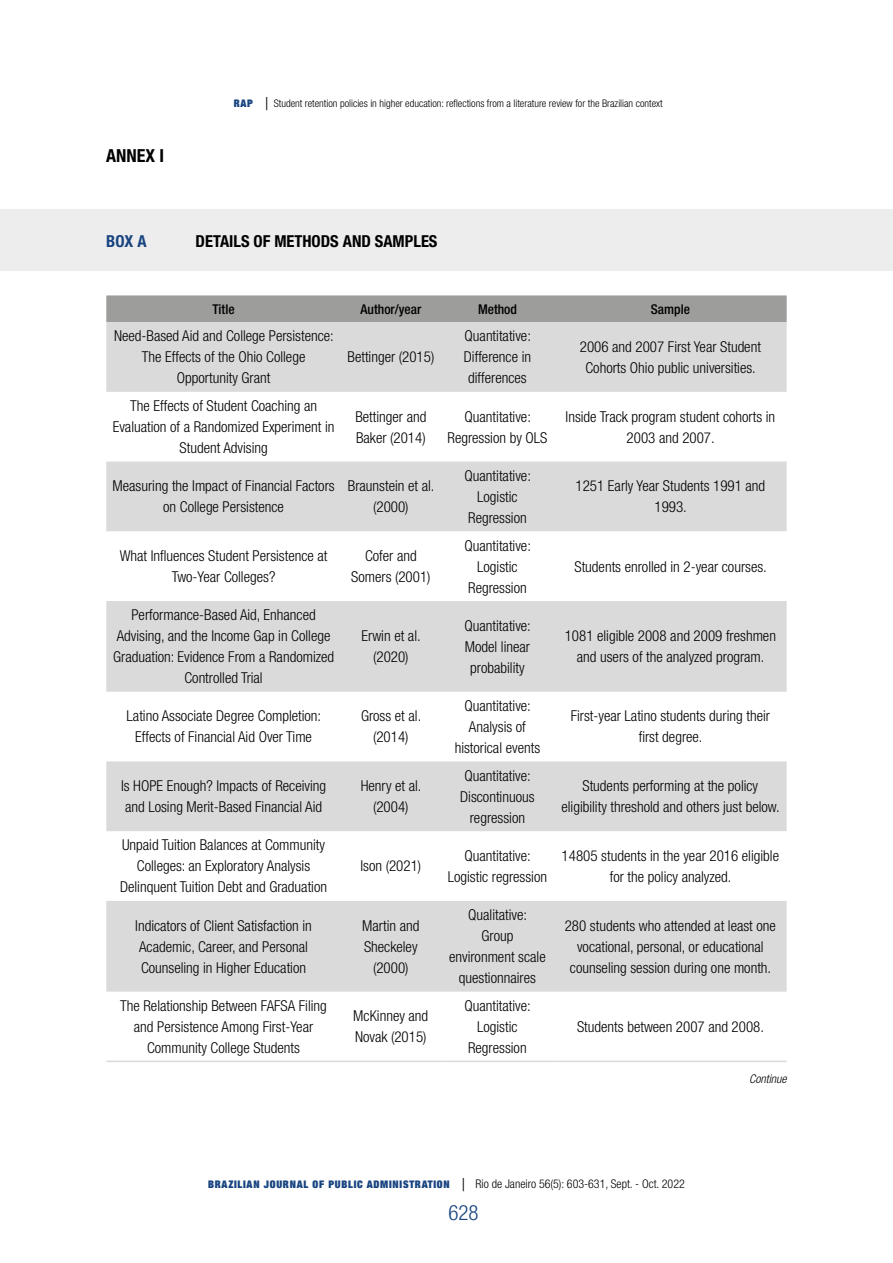
<style>
.page{position:relative;width:893px;height:1263px;background:#fff}
.page>*{position:absolute;margin:0;border:0;box-sizing:border-box;transform-origin:0 0}
.t1{font:300 condensed 21px "Helvetica Neue LT Std";color:#184480}
.t2{font:700 condensed 18px "Helvetica Neue LT Std";color:#000}
.t3{font:700 condensed 16.5px "Helvetica Neue LT Std";color:#000}
.t4{font:700 condensed 16.5px "Helvetica Neue LT Std";color:#184480}
.t5{font:300 condensed 15px/21px "Helvetica Neue LT Std";color:#000;text-align:center}
.t6{font:500 condensed 13.5px "Helvetica Neue LT Std";color:#000}
.t7{font:300 condensed 12px "Helvetica Neue LT Std";color:#000}
.t8{font:italic 300 condensed 12px "Helvetica Neue LT Std";color:#000}
.t9{font:300 condensed 10.5px "Helvetica Neue LT Std";color:#000}
.s1{font-family:"Helvetica Neue";font-weight:900;font-stretch:expanded;color:#184480}
.s2{font-size:18px}
.s3{font-family:"Helvetica Neue";font-weight:900;font-stretch:expanded;font-size:10.5px;color:#184480}
</style>
<div class="page">
<div style="left:0;top:209px;width:893px;height:62px;background:#ededed"></div>
<div style="left:106px;top:295px;width:681px;height:27px;background:#9d9d9c"></div>
<svg style="left:106px;top:322px;width:681px;height:670px;fill:#dadada"></svg>
<hr style="left:106px;top:1060px;width:235px;height:2px;background:#dadada">
<hr style="left:341px;top:1060px;width:100px;height:2px;background:#dadada">
<hr style="left:441px;top:1060px;width:113px;height:2px;background:#dadada">
<hr style="left:554px;top:1060px;width:233px;height:2px;background:#dadada">
<p class="t2" style="left:106px;top:144px;width:59px">ANNEX I</p>
<p class="t9" style="left:234px;top:98px;width:430px"><span class="s1">RAP</span> <span class="s2">|</span> Student retention policies in higher education: reflections from a literature review for the Brazilian context</p>
<p class="t4" style="left:106px;top:231px;width:42px">BOX A</p>
<p class="t3" style="left:196px;top:231px;width:243px">DETAILS OF METHODS AND SAMPLES</p>
<p class="t6" style="left:213px;top:301px;width:24px">Title</p>
<p class="t6" style="left:361px;top:301px;width:62px">Author/year</p>
<p class="t6" style="left:478px;top:301px;width:40px">Method</p>
<p class="t6" style="left:651px;top:301px;width:40px">Sample</p>
<p class="t5" style="left:114px;top:325px;width:221px">Need-Based Aid and College Persistence:<br>The Effects of the Ohio College<br>Opportunity Grant</p>
<p class="t5" style="left:464px;top:325px;width:69px;text-align:justify">Quantitative:<br>Difference in differences</p>
<p class="t5" style="left:580px;top:336px;width:183px">2006 and 2007 First Year Student<br>Cohorts Ohio public universities.</p>
<p class="t5" style="left:347px;top:346px;width:88px">Bettinger (2015)</p>
<p class="t5" style="left:113px;top:395px;width:223px">The Effects of Student Coaching an<br>Evaluation of a Randomized Experiment in<br>Student Advising</p>
<p class="t5" style="left:355px;top:406px;width:73px;text-align:left">Bettinger and<br>Baker (2014)</p>
<p class="t5" style="left:447px;top:406px;width:101px">Quantitative:<br>Regression by OLS</p>
<p class="t5" style="left:566px;top:406px;width:211px">Inside Track program student cohorts in<br>2003 and 2007.</p>
<p class="t5" style="left:113px;top:475px;width:224px">Measuring the Impact of Financial Factors on College Persistence</p>
<p class="t5" style="left:348px;top:475px;width:88px">Braunstein et al. (2000)</p>
<p class="t5" style="left:465px;top:465px;width:68px">Quantitative:<br>Logistic<br>Regression</p>
<p class="t5" style="left:575px;top:475px;width:191px">1251 Early Year Students 1991 and<br>1993.</p>
<p class="t5" style="left:120px;top:545px;width:209px">What Influences Student Persistence at<br>Two-Year Colleges?</p>
<p class="t5" style="left:351px;top:545px;width:81px">Cofer and<br>Somers (2001)</p>
<p class="t5" style="left:465px;top:535px;width:68px">Quantitative:<br>Logistic<br>Regression</p>
<p class="t5" style="left:574px;top:556px;width:194px">Students enrolled in 2-year courses.</p>
<p class="t5" style="left:113px;top:604px;width:222px">Performance-Based Aid, Enhanced<br>Advising, and the Income Gap in College<br>Graduation: Evidence From a Randomized<br>Controlled Trial</p>
<p class="t5" style="left:362px;top:625px;width:61px">Erwin et al. (2020)</p>
<p class="t5" style="left:465px;top:615px;width:68px">Quantitative:<br>Model linear probability</p>
<p class="t5" style="left:565px;top:625px;width:213px">1081 eligible 2008 and 2009 freshmen and users of the analyzed program.</p>
<p class="t5" style="left:127px;top:705px;width:196px">Latino Associate Degree Completion:<br>Effects of Financial Aid Over Time</p>
<p class="t5" style="left:361px;top:705px;width:62px">Gross et al. (2014)</p>
<p class="t5" style="left:455px;top:695px;width:87px">Quantitative:<br>Analysis of historical events</p>
<p class="t5" style="left:571px;top:705px;width:201px">First-year Latino students during their first degree.</p>
<p class="t5" style="left:121px;top:775px;width:207px;text-align:left">Is HOPE Enough? Impacts of Receiving and Losing Merit-Based Financial Aid</p>
<p class="t5" style="left:361px;top:775px;width:62px">Henry et al. (2004)</p>
<p class="t5" style="left:460px;top:765px;width:76px">Quantitative:<br>Discontinuous regression</p>
<p class="t5" style="left:561px;top:775px;width:220px">Students performing at the policy eligibility threshold and others just below.</p>
<p class="t5" style="left:120px;top:834px;width:209px">Unpaid Tuition Balances at Community<br>Colleges: an Exploratory Analysis<br>Delinquent Tuition Debt and Graduation</p>
<p class="t5" style="left:360px;top:855px;width:62px">Ison (2021)</p>
<p class="t5" style="left:448px;top:845px;width:101px">Quantitative:<br>Logistic regression</p>
<p class="t5" style="left:562px;top:845px;width:219px">14805 students in the year 2016 eligible for the policy analyzed.</p>
<p class="t5" style="left:135px;top:915px;width:178px;text-align:left">Indicators of Client Satisfaction in<br>Academic, Career, and Personal<br>Counseling in Higher Education</p>
<p class="t5" style="left:362px;top:915px;width:59px">Martin and<br>Sheckeley (2000)</p>
<p class="t5" style="left:449px;top:904px;width:98px">Qualitative:<br>Group environment scale questionnaires</p>
<p class="t5" style="left:565px;top:915px;width:213px">280 students who attended at least one vocational, personal, or educational counseling session during one month.</p>
<p class="t5" style="left:120px;top:995px;width:208px">The Relationship Between FAFSA Filing and Persistence Among First-Year<br>Community College Students</p>
<p class="t5" style="left:353px;top:1005px;width:76px;text-align:left">McKinney and<br>Novak (2015)</p>
<p class="t5" style="left:464px;top:995px;width:68px">Quantitative:<br>Logistic<br>Regression</p>
<p class="t5" style="left:577px;top:1016px;width:188px">Students between 2007 and 2008.</p>
<p class="t7" style="left:208px;top:1176px;width:478px"><span class="s3">BRAZILIAN JOURNAL OF PUBLIC ADMINISTRATION</span> <span class="s2">|</span> Rio de Janeiro 56(5): 603-631, Sept. - Oct. 2022</p>
<h1 class="t1" style="left:448px;top:1200px;width:32px">628</h1>
<p class="t8" style="left:749px;top:1072px;width:39px">Continue</p>
</div>
